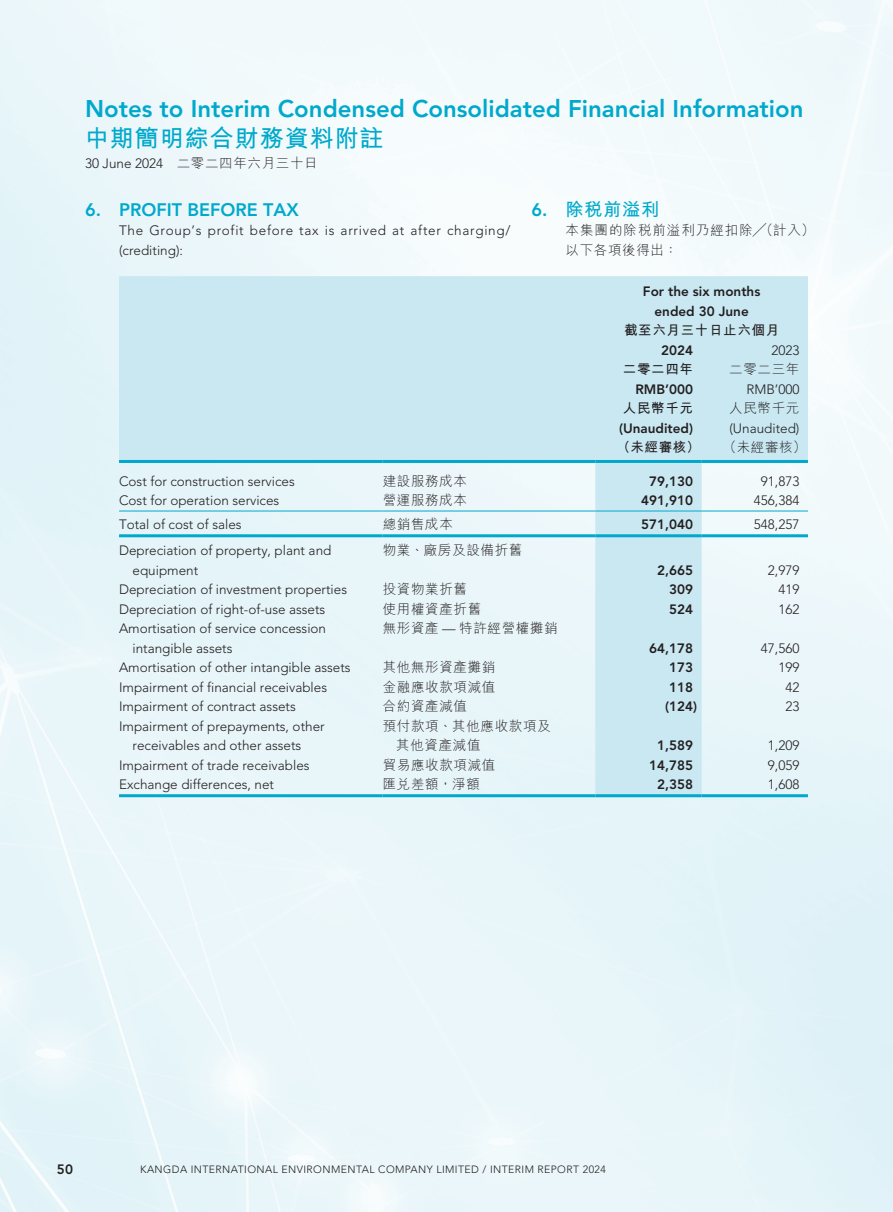
<style>
.page{position:relative;width:893px;height:1212px;background:#fff}
.page>*{position:absolute;margin:0;border:0;box-sizing:border-box;transform-origin:0 0}
.t1{font:800 24px "Avenir LT Std";color:#00a9cc}
.t2{font:700 24px "M Hei HK";letter-spacing:.04em;color:#00a9cc}
._01_H1{font:800 18px "Avenir LT Std";color:#00a9cc}
._01_H1-2{font:700 18px "M Hei HK";letter-spacing:.05em;color:#00a9cc}
._50_Table_txt{font:300 13.5px/19.5px "Avenir LT Std";color:#231f20}
._50_Table_txt-2{font:300 13.5px/19.5px "M Hei HK";letter-spacing:.05em;color:#231f20}
._50_Table_txt-3{font:800 13.5px "Avenir LT Std";color:#231f20}
._00_txt{font:300 13.5px/19.5px "Avenir LT Std";letter-spacing:.055em;color:#231f20}
._50_Table_txt-4{font:700 13.5px "M Hei HK";letter-spacing:.05em;color:#231f20}
._00_txt-2{font:300 13.5px/19.5px "M Hei HK";letter-spacing:.075em;color:#231f20}
._00_txt-3{font:300 13.5px "Avenir LT Std";color:#231f20}
.t3{font:300 10.5px "Avenir LT Std";letter-spacing:.04em;color:#231f20}
.s1{font-family:"M Hei HK"}
.s2{font-family:"Avenir LT Std";font-weight:800}
.s3{font-family:"Avenir LT Std"}
</style>
<div class="page">
<svg style="left:119px;top:276px;width:689px;height:518px;background:#d9eff5"></svg>
<hr style="left:119px;top:460px;width:264px;height:3px;background:#00a9cc">
<hr style="left:383px;top:460px;width:212px;height:3px;background:#00a9cc">
<hr style="left:595px;top:460px;width:107px;height:3px;background:#00a9cc">
<hr style="left:702px;top:460px;width:106px;height:3px;background:#00a9cc">
<hr style="left:119px;top:511px;width:264px;height:1px;background:#00a9cc">
<hr style="left:383px;top:511px;width:212px;height:1px;background:#00a9cc">
<hr style="left:595px;top:511px;width:107px;height:1px;background:#00a9cc">
<hr style="left:702px;top:511px;width:106px;height:1px;background:#00a9cc">
<hr style="left:119px;top:534px;width:264px;height:3px;background:#00a9cc">
<hr style="left:383px;top:534px;width:212px;height:3px;background:#00a9cc">
<hr style="left:595px;top:534px;width:107px;height:3px;background:#00a9cc">
<hr style="left:702px;top:534px;width:106px;height:3px;background:#00a9cc">
<hr style="left:119px;top:794px;width:264px;height:3px;background:#00a9cc">
<hr style="left:383px;top:794px;width:212px;height:3px;background:#00a9cc">
<hr style="left:595px;top:794px;width:107px;height:3px;background:#00a9cc">
<hr style="left:702px;top:794px;width:106px;height:3px;background:#00a9cc">
<h1 class="t1" style="left:85px;top:94px;width:720px">Notes to Interim Condensed Consolidated Financial Information</h1>
<h1 class="t2" style="left:85px;top:120px;width:300px">中期簡明綜合財務資料附註</h1>
<p class="_00_txt-3" style="left:85px;top:156px;width:234px">30 June 2024 <span class="s1">二零二四年六月三十日</span></p>
<p class="_01_H1" style="left:85px;top:199px;width:215px">6. PROFIT BEFORE TAX</p>
<p class="_00_txt" style="left:119px;top:221px;width:393px">The Group’s profit before tax is arrived at after charging/ (crediting):</p>
<p class="_50_Table_txt-3" style="left:643px;top:283px;width:119px">For the six months</p>
<p class="_50_Table_txt-3" style="left:654px;top:303px;width:96px">ended 30 June</p>
<p class="_50_Table_txt-4" style="left:624px;top:320px;width:157px">截至六月三十日止六個月</p>
<p class="_50_Table_txt-3" style="left:661px;top:342px;width:33px">2024</p>
<p class="_50_Table_txt" style="left:771px;top:340px;width:30px">2023</p>
<p class="_50_Table_txt-4" style="left:623px;top:359px;width:72px">二零二四年</p>
<p class="_50_Table_txt-2" style="left:729px;top:359px;width:72px">二零二三年</p>
<p class="_50_Table_txt-3" style="left:635px;top:381px;width:59px">RMB’000</p>
<p class="_50_Table_txt" style="left:746px;top:379px;width:55px">RMB’000</p>
<p class="_50_Table_txt-4" style="left:623px;top:398px;width:72px">人民幣千元</p>
<p class="_50_Table_txt-2" style="left:729px;top:398px;width:72px">人民幣千元</p>
<p class="_50_Table_txt-3" style="left:619px;top:420px;width:76px">(Unaudited)</p>
<p class="_50_Table_txt" style="left:729px;top:418px;width:72px">(Unaudited)</p>
<p class="_50_Table_txt-4" style="left:617px;top:437px;width:85px">（未經審核）</p>
<p class="_50_Table_txt-2" style="left:723px;top:437px;width:85px">（未經審核）</p>
<p class="_50_Table_txt" style="left:119px;top:471px;width:177px">Cost for construction services</p>
<p class="_50_Table_txt-2" style="left:383px;top:471px;width:86px">建設服務成本</p>
<p class="_50_Table_txt-3" style="left:649px;top:473px;width:45px">79,130</p>
<p class="_50_Table_txt" style="left:761px;top:471px;width:40px">91,873</p>
<p class="_50_Table_txt" style="left:119px;top:491px;width:162px">Cost for operation services</p>
<p class="_50_Table_txt-2" style="left:383px;top:490px;width:86px">營運服務成本</p>
<p class="_50_Table_txt-3" style="left:641px;top:492px;width:53px">491,910</p>
<p class="_50_Table_txt" style="left:754px;top:491px;width:47px">456,384</p>
<p class="_50_Table_txt" style="left:119px;top:515px;width:124px">Total of cost of sales</p>
<p class="_50_Table_txt-2" style="left:383px;top:514px;width:72px">總銷售成本</p>
<p class="_50_Table_txt-3" style="left:641px;top:516px;width:53px">571,040</p>
<p class="_50_Table_txt" style="left:754px;top:515px;width:47px">548,257</p>
<p class="_50_Table_txt" style="left:133px;top:541px;width:200px;text-indent:-14px">Depreciation of property, plant and equipment</p>
<p class="_50_Table_txt-2" style="left:383px;top:540px;width:141px">物業、廠房及設備折舊</p>
<p class="_01_H1-2" style="left:531px;top:196px;width:129px"><span class="s2">6.</span> 除稅前溢利</p>
<p class="_00_txt-2" style="left:565px;top:221px;width:251px">本集團的除稅前溢利乃經扣除╱（計入）以下各項後得出：</p>
<p class="_50_Table_txt-3" style="left:657px;top:562px;width:37px">2,665</p>
<p class="_50_Table_txt" style="left:768px;top:560px;width:33px">2,979</p>
<p class="_50_Table_txt" style="left:119px;top:580px;width:230px">Depreciation of investment properties</p>
<p class="_50_Table_txt-2" style="left:383px;top:579px;width:86px">投資物業折舊</p>
<p class="_50_Table_txt-3" style="left:669px;top:581px;width:25px">309</p>
<p class="_50_Table_txt" style="left:778px;top:580px;width:23px">419</p>
<p class="_50_Table_txt" style="left:119px;top:599px;width:208px">Depreciation of right-of-use assets</p>
<p class="_50_Table_txt-2" style="left:383px;top:599px;width:100px">使用權資產折舊</p>
<p class="_50_Table_txt-3" style="left:669px;top:601px;width:25px">524</p>
<p class="_50_Table_txt" style="left:778px;top:599px;width:23px">162</p>
<p class="_50_Table_txt" style="left:133px;top:619px;width:195px;text-indent:-14px">Amortisation of service concession intangible assets</p>
<p class="_50_Table_txt-2" style="left:383px;top:618px;width:177px">無形資產 <span class="s3">—</span> 特許經營權攤銷</p>
<p class="_50_Table_txt-3" style="left:649px;top:640px;width:45px">64,178</p>
<p class="_50_Table_txt" style="left:761px;top:638px;width:40px">47,560</p>
<p class="_50_Table_txt" style="left:119px;top:658px;width:233px">Amortisation of other intangible assets</p>
<p class="_50_Table_txt-2" style="left:383px;top:657px;width:114px">其他無形資產攤銷</p>
<p class="_50_Table_txt-3" style="left:669px;top:659px;width:25px">173</p>
<p class="_50_Table_txt" style="left:778px;top:658px;width:23px">199</p>
<p class="_50_Table_txt" style="left:119px;top:677px;width:210px">Impairment of financial receivables</p>
<p class="_50_Table_txt-2" style="left:383px;top:677px;width:114px">金融應收款項減值</p>
<p class="_50_Table_txt-3" style="left:669px;top:679px;width:25px">118</p>
<p class="_50_Table_txt" style="left:785px;top:677px;width:16px">42</p>
<p class="_50_Table_txt" style="left:119px;top:697px;width:178px">Impairment of contract assets</p>
<p class="_50_Table_txt-2" style="left:383px;top:696px;width:86px">合約資產減值</p>
<p class="_50_Table_txt-3" style="left:665px;top:698px;width:33px">(124)</p>
<p class="_50_Table_txt" style="left:785px;top:697px;width:16px">23</p>
<p class="_50_Table_txt" style="left:133px;top:716px;width:194px;text-indent:-14px">Impairment of prepayments, other receivables and other assets</p>
<p class="_50_Table_txt-2" style="left:396px;top:716px;width:156px;text-indent:-14px">預付款項、其他應收款項及其他資產減值</p>
<p class="_50_Table_txt-3" style="left:657px;top:737px;width:37px">1,589</p>
<p class="_50_Table_txt" style="left:768px;top:736px;width:33px">1,209</p>
<p class="_50_Table_txt" style="left:119px;top:755px;width:192px">Impairment of trade receivables</p>
<p class="_50_Table_txt-2" style="left:383px;top:755px;width:114px">貿易應收款項減值</p>
<p class="_50_Table_txt-3" style="left:649px;top:757px;width:45px">14,785</p>
<p class="_50_Table_txt" style="left:768px;top:755px;width:33px">9,059</p>
<p class="_50_Table_txt" style="left:119px;top:775px;width:157px">Exchange differences, net</p>
<p class="_50_Table_txt-2" style="left:383px;top:774px;width:99px">匯兌差額，淨額</p>
<p class="_50_Table_txt-3" style="left:657px;top:776px;width:37px">2,358</p>
<p class="_50_Table_txt" style="left:768px;top:775px;width:33px">1,608</p>
<p class="_50_Table_txt-3" style="left:57px;top:1161px;width:18px">50</p>
<p class="t3" style="left:140px;top:1163px;width:467px">KANGDA INTERNATIONAL ENVIRONMENTAL COMPANY LIMITED / INTERIM REPORT 2024</p>
</div>
